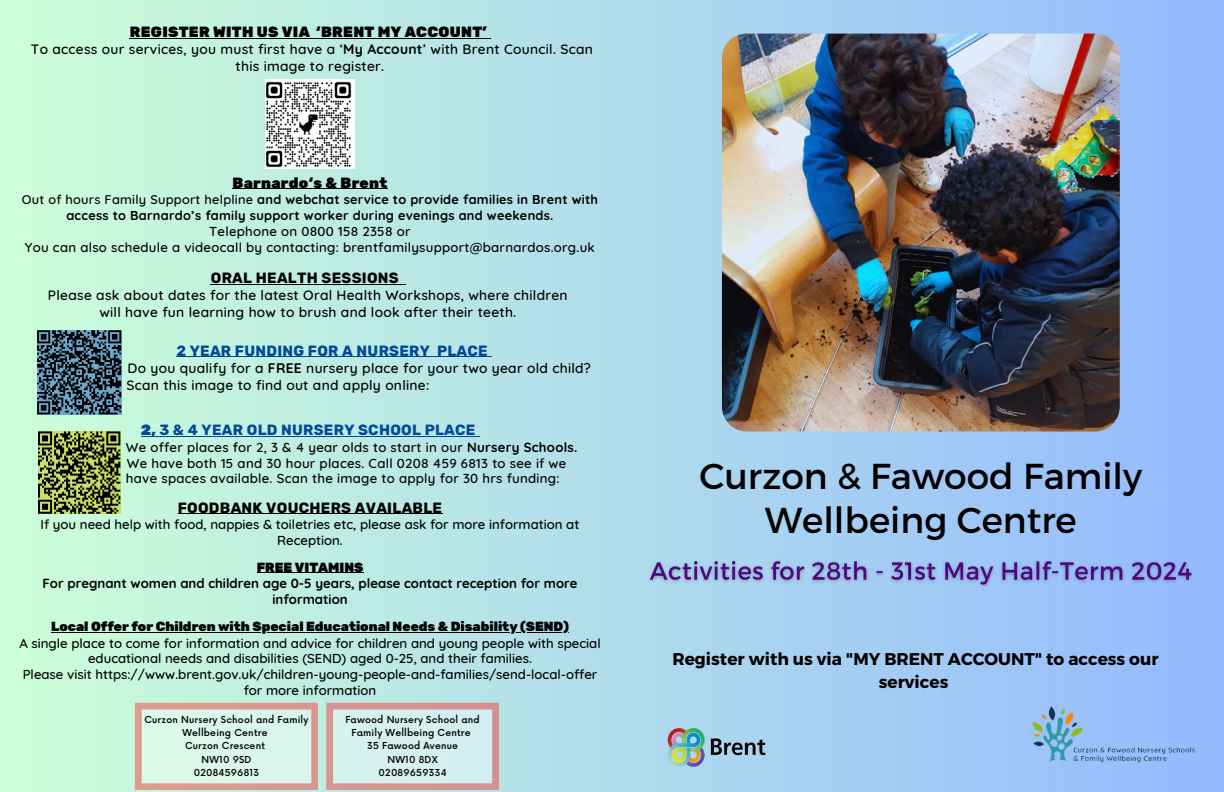
<style>
.page{position:relative;width:1224px;height:792px;background:#fff}
.page>*{position:absolute;margin:0;border:0;box-sizing:border-box;transform-origin:0 0}
.t1{font:36px/44.2px "Montserrat";color:#000;text-align:center}
.t2{font:700 17px/23.2px "Montserrat";color:#000;text-align:center}
.t3{font:700 14.8px "Rubik";letter-spacing:.02em;color:#004a98}
.t4{font:900 14.8px "Rubik";letter-spacing:.02em;color:#000}
.t5{font:700 14.8px "Rubik";letter-spacing:.02em;color:#000}
.t6{font:500 13.8px/16.5px "Quicksand";letter-spacing:.02em;color:#000;text-align:center}
.t7{font:500 13.3px/15.8px "Quicksand";letter-spacing:.02em;color:#000}
.t8{font:500 13.2px/15.9px "Quicksand";color:#000;text-align:center}
.t9{font:500 13.2px/15.8px "Quicksand";letter-spacing:.02em;color:#000;text-align:center}
.t10{font:700 13.2px/16.1px "Quicksand";color:#000;text-align:center}
.t11{font:700 12.8px/15.8px "Quicksand";letter-spacing:.02em;color:#000;text-align:center}
.t12{font:500 9.4px/13.3px "Now";letter-spacing:.02em;color:#000;text-align:center}
.s1{font-weight:700}
.s2{font-weight:500}
.s3{font-weight:900}
.s4{font-family:"Rubik";font-weight:900}
</style>
<div class="page">
<div style="left:0;top:0;width:1224px;height:792px;background:linear-gradient(to right,#ccfed7,#94baff)"></div>
<img style="left:656px;top:729px;width:121px;height:37px">
<img style="left:1031px;top:702px;width:163px;height:64px">
<hr style="left:130px;top:38px;width:180px;height:1px;background:#000">
<hr style="left:316px;top:38px;width:171px;height:1px;background:#000">
<hr style="left:233px;top:189px;width:155px;height:1px;background:#000">
<hr style="left:211px;top:284px;width:188px;height:1px;background:#000">
<hr style="left:176px;top:357px;width:254px;height:1px;background:#004a98">
<hr style="left:437px;top:357px;width:51px;height:1px;background:#004a98">
<svg style="left:141px;top:436px;width:18px;height:1px"></svg>
<hr style="left:159px;top:436px;width:317px;height:1px;background:#004a98">
<hr style="left:178px;top:513px;width:264px;height:1px;background:#000">
<hr style="left:257px;top:573px;width:106px;height:1px;background:#000">
<hr style="left:51px;top:632px;width:518px;height:1px;background:#000">
<img style="left:265px;top:79px;width:89px;height:89px">
<svg style="left:37px;top:330px;width:84px;height:84px;background:#345062"></svg>
<svg style="left:38px;top:431px;width:83px;height:83px;background:#657233"></svg>
<svg style="left:135px;top:703px;width:183px;height:87px;background:#dae2d7"></svg>
<svg style="left:326px;top:703px;width:173px;height:87px;background:#d5dcda"></svg>
<img style="left:722px;top:34px;width:398px;height:397px;border-radius:25px">
<img style="left:644px;top:555px;width:553px;height:37px">
<h4 class="t4" style="left:130px;top:23px;width:359px">REGISTER WITH US VIA ‘BRENT MY ACCOUNT’</h4>
<h4 class="t6" style="left:31px;top:41px;width:564px">To access our services, you must first have a ‘<span class="s1">My Account</span>’ with Brent Council. Scan this image to register.</h4>
<h4 class="t4" style="left:233px;top:174px;width:156px">Barnardo‘s &amp; Brent</h4>
<h4 class="t11" style="left:22px;top:192px;width:578px"><span class="s2">Out of hours Family Support helpline</span> and webchat service to provide families in Brent with access to Barnardo’s family support worker during evenings and weekends.</h4>
<h4 class="t9" style="left:25px;top:223px;width:572px">Telephone on 0800 158 2358 or<br>You can also schedule a videocall by contacting: brentfamilysupport@barnardos.org.uk</h4>
<h4 class="t5" style="left:211px;top:269px;width:189px">ORAL HEALTH SESSIONS</h4>
<h4 class="t6" style="left:48px;top:287px;width:521px">Please ask about dates for the latest Oral Health Workshops, where children will have fun learning how to brush and look after their teeth.</h4>
<h4 class="t3" style="left:176px;top:342px;width:313px">2 YEAR FUNDING FOR A NURSERY PLACE</h4>
<h4 class="t6" style="left:126px;top:360px;width:466px;text-align:left">Do you qualify for a <span class="s1">FREE</span> nursery place for your two year old child?<br>Scan this image to find out and apply online:</h4>
<h4 class="t3" style="left:141px;top:421px;width:336px"><span class="s3">2,</span> 3 &amp; 4 YEAR OLD NURSERY SCHOOL PLACE</h4>
<h4 class="t7" style="left:126px;top:439px;width:453px">We offer places for 2, 3 &amp; 4 year olds to start in our <span class="s1">Nursery Schools.<br></span>We have both 15 and 30 hour places. Call 0208 459 6813 to see if we have spaces available. Scan the image to apply for 30 hrs funding:</h4>
<h4 class="t5" style="left:178px;top:499px;width:266px">FOODBANK VOUCHERS AVAILABLE</h4>
<h4 class="t8" style="left:41px;top:516px;width:540px">If you need help with food, nappies &amp; toiletries etc, please ask for more information at<br>Reception.</h4>
<p class="t10" style="left:43px;top:559px;width:537px"><span class="s4">FREE VITAMINS<br></span>For pregnant women and children age 0-5 years, please contact reception for more information</p>
<p class="t8" style="left:19px;top:618px;width:583px"><span class="s4">Local Offer for Children with Special Educational Needs &amp; Disability (SEND)<br></span>A single place to come for information and advice for children and young people with special educational needs and disabilities (SEND) aged 0-25, and their families.<br>Please visit https://www.brent.gov.uk/children-young-people-and-families/send-local-offer for more information</p>
<p class="t12" style="left:144px;top:713px;width:166px">Curzon Nursery School and Family<br>Wellbeing Centre</p>
<p class="t12" style="left:185px;top:740px;width:81px">Curzon Crescent</p>
<p class="t12" style="left:201px;top:753px;width:52px">NW10 9SD</p>
<p class="t12" style="left:194px;top:766px;width:67px">02084596813</p>
<p class="t12" style="left:345px;top:713px;width:136px">Fawood Nursery School and<br>Family Wellbeing Centre</p>
<p class="t12" style="left:367px;top:740px;width:92px">35 Fawood Avenue</p>
<p class="t12" style="left:388px;top:753px;width:52px">NW10 8DX</p>
<p class="t12" style="left:379px;top:766px;width:70px">02089659334</p>
<h3 class="t1" style="left:699px;top:452px;width:445px">Curzon &amp; Fawood Family<br>Wellbeing Centre</h3>
<h1 class="t2" style="left:672px;top:646px;width:488px">Register with us via "MY BRENT ACCOUNT" to access our services</h1>
</div>
